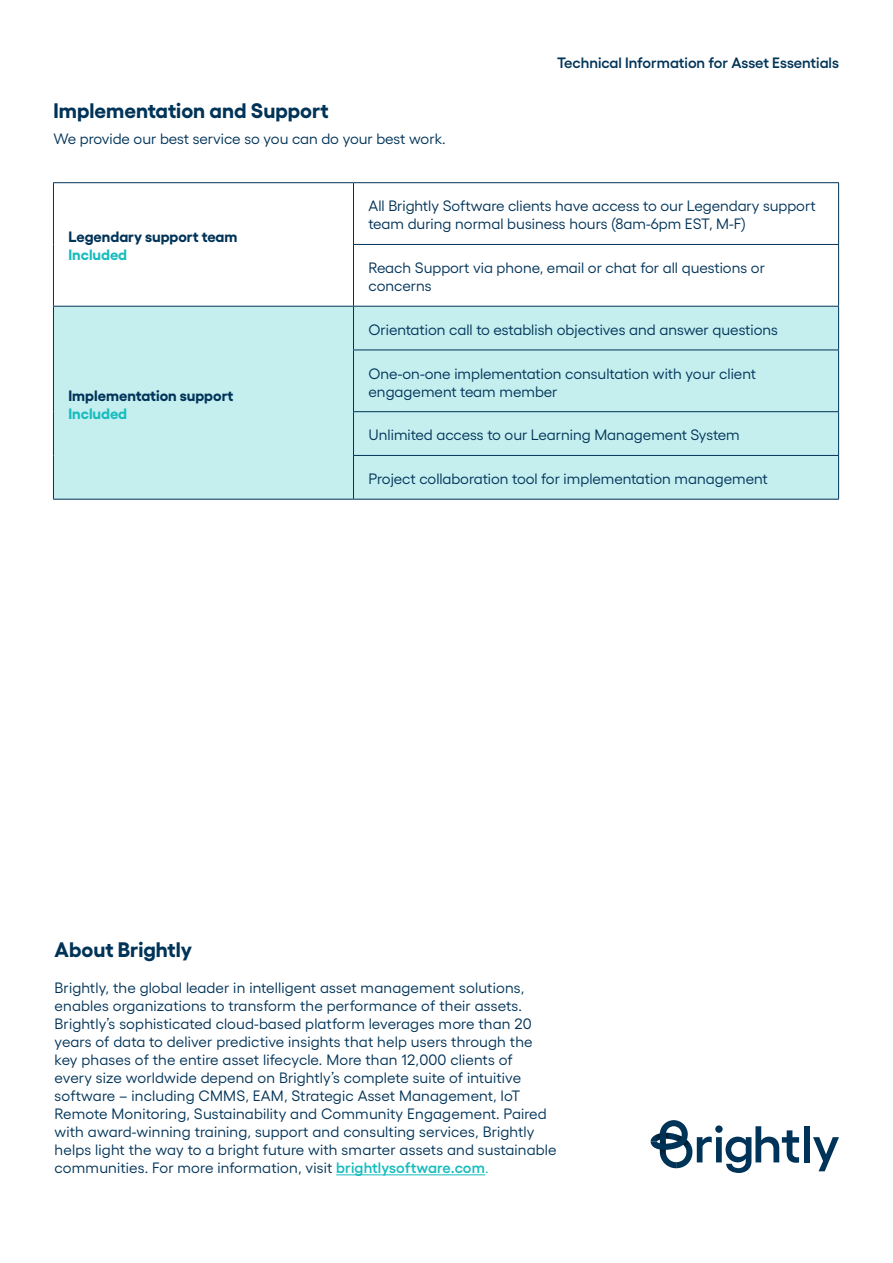
<style>
.page{position:relative;width:893px;height:1263px;background:#fff}
.page>*{position:absolute;margin:0;border:0;box-sizing:border-box;transform-origin:0 0}
.t1{font:700 21px "Yellix";color:#003358}
.t2{font:15px/18px "Yellix";color:#003358}
.t3{font:700 15px "Yellix";color:#003358}
.t4{font:600 15px "Yellix";color:#003358}
.t5{font:700 15px "Yellix";color:#17bcbe}
.s1{font-weight:600;color:#17bcbe}
.s2{color:#17bcbe}
</style>
<div class="page">
<hr style="left:336px;top:1174px;width:149px;height:1px;background:#17bcbe">
<div style="left:54px;top:307px;width:784px;height:192px;background:#c5eeef"></div>
<hr style="left:53px;top:182px;width:300px;height:1px;background:#003358">
<hr style="left:353px;top:182px;width:486px;height:1px;background:#003358">
<hr style="left:353px;top:183px;width:1px;height:61px;background:#003358">
<hr style="left:838px;top:183px;width:1px;height:61px;background:#003358">
<hr style="left:353px;top:244px;width:486px;height:1px;background:#003358">
<hr style="left:353px;top:245px;width:1px;height:61px;background:#003358">
<hr style="left:838px;top:245px;width:1px;height:61px;background:#003358">
<hr style="left:53px;top:306px;width:300px;height:1px;background:#003358">
<hr style="left:353px;top:306px;width:486px;height:1px;background:#003358">
<hr style="left:353px;top:307px;width:1px;height:43px;background:#003358">
<hr style="left:838px;top:307px;width:1px;height:43px;background:#003358">
<hr style="left:353px;top:350px;width:486px;height:1px;background:#003358">
<hr style="left:353px;top:350px;width:1px;height:61px;background:#003358">
<hr style="left:838px;top:350px;width:1px;height:61px;background:#003358">
<hr style="left:353px;top:411px;width:486px;height:1px;background:#003358">
<hr style="left:353px;top:412px;width:1px;height:43px;background:#003358">
<hr style="left:838px;top:412px;width:1px;height:43px;background:#003358">
<hr style="left:353px;top:455px;width:486px;height:1px;background:#003358">
<hr style="left:353px;top:456px;width:1px;height:43px;background:#003358">
<hr style="left:838px;top:456px;width:1px;height:43px;background:#003358">
<hr style="left:53px;top:499px;width:300px;height:1px;background:#003358">
<hr style="left:353px;top:499px;width:486px;height:1px;background:#003358">
<hr style="left:53px;top:183px;width:1px;height:61px;background:#003358">
<hr style="left:53px;top:244px;width:1px;height:62px;background:#003358">
<hr style="left:53px;top:307px;width:1px;height:43px;background:#003358">
<hr style="left:53px;top:350px;width:1px;height:62px;background:#003358">
<hr style="left:53px;top:412px;width:1px;height:43px;background:#003358">
<hr style="left:53px;top:455px;width:1px;height:44px;background:#003358">
<svg style="left:651px;top:1120px;width:37px;height:48px"></svg>
<svg style="left:697px;top:1125px;width:102px;height:48px"></svg>
<div style="left:804px;top:1126px;width:5px;height:36px;background:#003358"></div>
<svg style="left:813px;top:1137px;width:26px;height:34px"></svg>
<h1 class="t1" style="left:54px;top:94px;width:277px">Implementation and Support</h1>
<p class="t2" style="left:54px;top:128px;width:394px">We provide our best service so you can do your best work.</p>
<p class="t4" style="left:557px;top:51px;width:283px">Technical Information for Asset Essentials</p>
<p class="t3" style="left:68px;top:225px;width:171px">Legendary support team</p>
<p class="t5" style="left:68px;top:243px;width:60px">Included</p>
<p class="t3" style="left:68px;top:383px;width:166px">Implementation support</p>
<p class="t5" style="left:68px;top:401px;width:60px">Included</p>
<p class="t2" style="left:368px;top:196px;width:449px">All Brightly Software clients have access to our Legendary support team during normal business hours (8am-6pm EST, M-F)</p>
<p class="t2" style="left:368px;top:257px;width:398px">Reach Support via phone, email or chat for all questions or concerns</p>
<p class="t2" style="left:368px;top:319px;width:411px">Orientation call to establish objectives and answer questions</p>
<p class="t2" style="left:368px;top:363px;width:389px">One-on-one implementation consultation with your client engagement team member</p>
<p class="t2" style="left:368px;top:425px;width:373px">Unlimited access to our Learning Management System</p>
<p class="t2" style="left:368px;top:468px;width:401px">Project collaboration tool for implementation management</p>
<h1 class="t1" style="left:55px;top:933px;width:139px">About Brightly</h1>
<p class="t2" style="left:55px;top:977px;width:503px">Brightly, the global leader in intelligent asset management solutions, enables organizations to transform the performance of their assets.<br>Brightly’s sophisticated cloud-based platform leverages more than 20 years of data to deliver predictive insights that help users through the key phases of the entire asset lifecycle. More than 12,000 clients of<br>every size worldwide depend on Brightly’s complete suite of intuitive software – including CMMS, EAM, Strategic Asset Management, IoT Remote Monitoring, Sustainability and Community Engagement. Paired with award-winning training, support and consulting services, Brightly helps light the way to a bright future with smarter assets and sustainable communities. For more information, visit <span class="s1">brightlysoftware.com</span><span class="s2">.</span></p>
</div>
